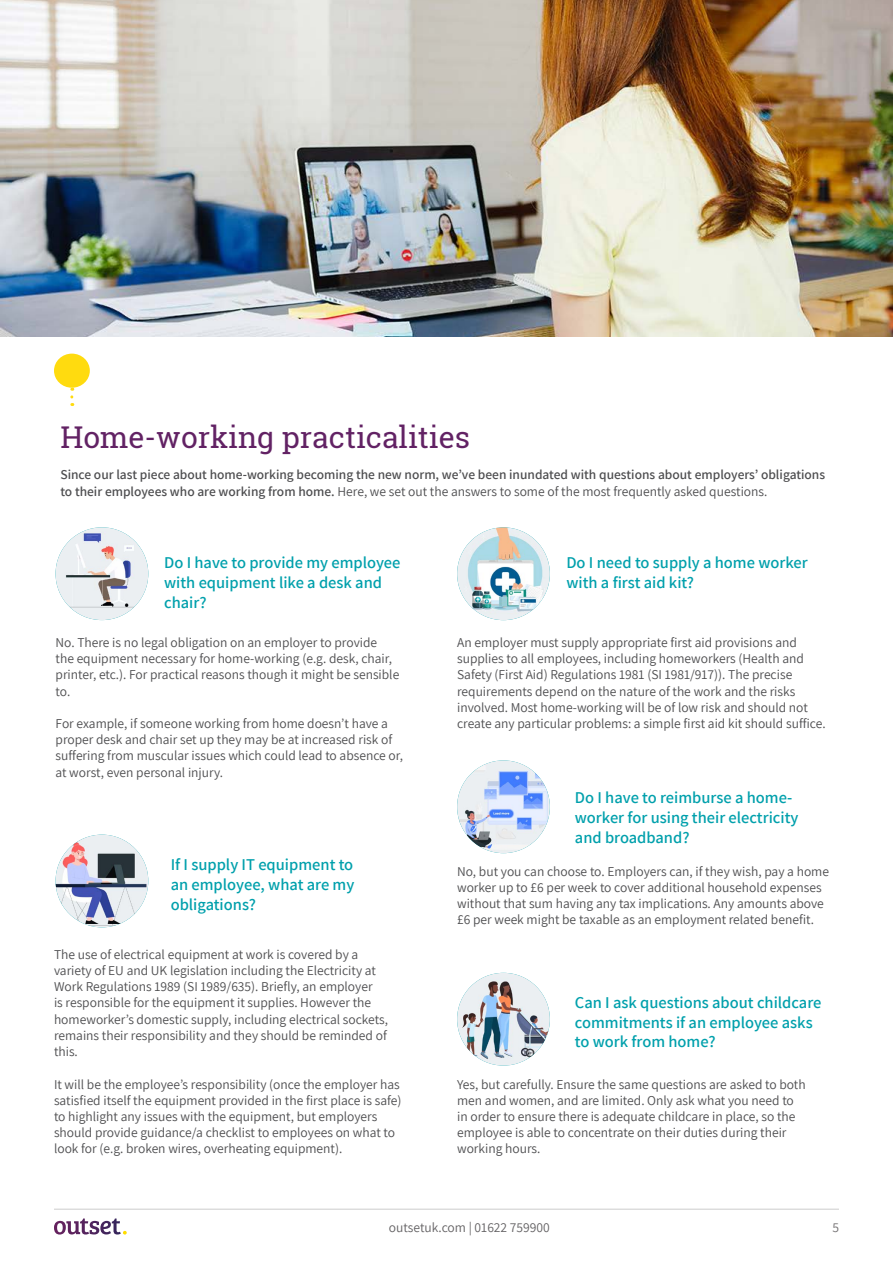
<style>
.page{position:relative;width:893px;height:1263px;background:#fff}
.page>*{position:absolute;margin:0;border:0;box-sizing:border-box;transform-origin:0 0}
.t1{font:30px "Roboto Slab";color:#622264}
.t2{font:600 16.5px/19.8px "Assistant";color:#00a0ac}
.t3{font:13.5px/16.2px "Assistant";color:#4e4e50}
.t4{font:600 13.5px/16.2px "Assistant";color:#4e4e50}
.t5{font:13.5px "Assistant";color:#646264}
.t6{font:13.5px "Assistant";color:#737072}
.s1{font-weight:400}
</style>
<div class="page">
<svg style="left:54px;top:1218px;width:73px;height:16px"></svg>
<hr style="left:54px;top:1209px;width:785px;height:1px;background:#cdcccc">
<hr style="left:0;top:0;width:1px;height:1263px;background:#622264">
<img style="left:0;top:0;width:893px;height:336px">
<div style="left:54px;top:354px;width:36px;height:34px;background:#ffdb0f;border-radius:50%"></div>
<svg style="left:70px;top:397px;width:3px;height:9px"></svg>
<img style="left:56px;top:527px;width:92px;height:93px;border-radius:46px">
<img style="left:56px;top:835px;width:92px;height:92px;border-radius:46px">
<img style="left:457px;top:527px;width:93px;height:93px;border-radius:46px">
<img style="left:457px;top:760px;width:93px;height:93px;border-radius:46px">
<img style="left:457px;top:973px;width:93px;height:92px;border-radius:46px">
<h1 class="t1" style="left:60px;top:416px;width:411px">Home-working practicalities</h1>
<p class="t4" style="left:60px;top:466px;width:766px">Since our last piece about home-working becoming the new norm, we’ve been inundated with questions about employers’ obligations to their employees who are working from home. <span class="s1">Here, we set out the answers to some of the most frequently asked questions.</span></p>
<p class="t2" style="left:164px;top:552px;width:238px">Do I have to provide my employee with equipment like a desk and chair?</p>
<p class="t3" style="left:56px;top:634px;width:345px">No. There is no legal obligation on an employer to provide<br>the equipment necessary for home-working (e.g. desk, chair, printer, etc.). For practical reasons though it might be sensible to.</p>
<p class="t3" style="left:56px;top:715px;width:349px">For example, if someone working from home doesn’t have a proper desk and chair set up they may be at increased risk of suffering from muscular issues which could lead to absence or, at worst, even personal injury.</p>
<p class="t2" style="left:171px;top:854px;width:185px;text-align:justify">If I supply IT equipment to an employee, what are my obligations?</p>
<p class="t3" style="left:54px;top:946px;width:336px">The use of electrical equipment at work is covered by a variety of EU and UK legislation including the Electricity at Work Regulations 1989 (SI 1989/635). Briefly, an employer<br>is responsible for the equipment it supplies. However the homeworker’s domestic supply, including electrical sockets, remains their responsibility and they should be reminded of this.</p>
<p class="t3" style="left:54px;top:1075px;width:349px">It will be the employee’s responsibility (once the employer has satisfied itself the equipment provided in the first place is safe) to highlight any issues with the equipment, but employers should provide guidance/a checklist to employees on what to look for (e.g. broken wires, overheating equipment).</p>
<p class="t2" style="left:566px;top:552px;width:243px">Do I need to supply a home worker with a first aid kit?</p>
<p class="t3" style="left:457px;top:634px;width:370px">An employer must supply appropriate first aid provisions and supplies to all employees, including homeworkers (Health and Safety (First Aid) Regulations 1981 (SI 1981/917)). The precise requirements depend on the nature of the work and the risks involved. Most home-working will be of low risk and should not create any particular problems: a simple first aid kit should suffice.</p>
<p class="t2" style="left:575px;top:787px;width:225px">Do I have to reimburse a home&shy;worker for using their electricity and broadband?</p>
<p class="t3" style="left:457px;top:862px;width:373px">No, but you can choose to. Employers can, if they wish, pay a home worker up to £6 per week to cover additional household expenses without that sum having any tax implications. Any amounts above £6 per week might be taxable as an employment related benefit.</p>
<p class="t2" style="left:575px;top:992px;width:248px">Can I ask questions about childcare commitments if an employee asks to work from home?</p>
<p class="t3" style="left:457px;top:1075px;width:350px">Yes, but carefully. Ensure the same questions are asked to both men and women, and are limited. Only ask what you need to in order to ensure there is adequate childcare in place, so the employee is able to concentrate on their duties during their working hours.</p>
<p class="t5" style="left:389px;top:1218px;width:162px">outsetuk.com | 01622 759900</p>
<p class="t6" style="left:832px;top:1218px;width:8px">5</p>
</div>
